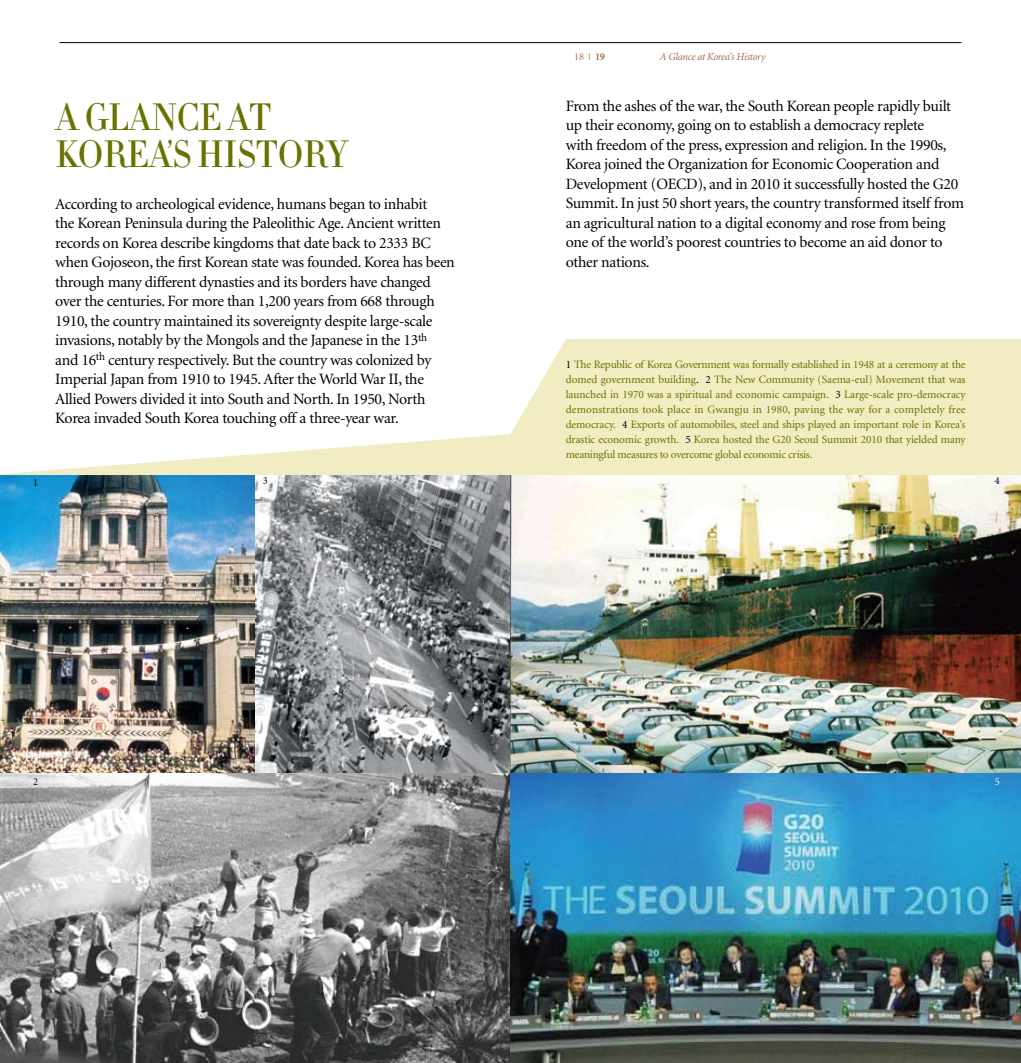
<style>
.page{position:relative;width:1021px;height:1063px;background:#fff}
.page>*{position:absolute;margin:0;border:0;box-sizing:border-box;transform-origin:0 0}
.t1{font:37.5px/37.5px "Didot HTF L06 Light";letter-spacing:-.02em;color:#697200}
.t2{font:15.75px/19.5px "Minion";letter-spacing:-.02em;color:#000}
.t3{font:11.25px/15px "Minion";letter-spacing:-.02em;color:#697200;text-align:justify}
.t4{font:italic 10.5px "Minion";letter-spacing:-.02em;color:#a8664d}
.t5{font:10.5px "Minion Display";color:#a8664d}
.t6{font:10.5px "Minion";color:#000}
.t7{font:10.5px "Minion";color:#fff}
.s1{font-family:"Minion"}
.s2{font-family:"Minion";font-weight:700}
.s3{color:#000}
</style>
<div class="page">
<svg style="left:0;top:339px;width:1020px;height:136px;fill:#f1ecc1"></svg>
<img style="left:0;top:475px;width:255px;height:299px">
<img style="left:255px;top:475px;width:255px;height:299px">
<img style="left:510px;top:475px;width:510px;height:299px">
<img style="left:0;top:774px;width:1020px;height:289px">
<hr style="left:60px;top:42px;width:901px;height:1px;background:#000">
<p class="t6" style="left:33px;top:478px;width:7px">1</p>
<h1 class="t1" style="left:55px;top:99px;width:295px">A GLANCE AT<br>KOREA’S HISTORY</h1>
<p class="t2" style="left:55px;top:194px;width:401px">According to archeological evidence, humans began to inhabit<br>the Korean Peninsula during the Paleolithic Age. Ancient written records on Korea describe kingdoms that date back to 2333 BC when Gojoseon, the first Korean state was founded. Korea has been through many different dynasties and its borders have changed over the centuries. For more than 1,200 years from 668 through 1910, the country maintained its sovereignty despite large-scale invasions, notably by the Mongols and the Japanese in the 13<sup>th<br></sup>and 16<sup>th</sup> century respectively. But the country was colonized by Imperial Japan from 1910 to 1945. After the World War II, the Allied Powers divided it into South and North. In 1950, North Korea invaded South Korea touching off a three-year war.</p>
<p class="t5" style="left:574px;top:51px;width:32px">18 <span class="s1">|</span> <span class="s2">19</span></p>
<p class="t4" style="left:659px;top:51px;width:107px">A Glance at Korea’s History</p>
<p class="t2" style="left:566px;top:97px;width:400px">From the ashes of the war, the South Korean people rapidly built up their economy, going on to establish a democracy replete<br>with freedom of the press, expression and religion. In the 1990s, Korea joined the Organization for Economic Cooperation and Development (OECD), and in 2010 it successfully hosted the G20<br>Summit. In just 50 short years, the country transformed itself from an agricultural nation to a digital economy and rose from being one of the world’s poorest countries to become an aid donor to other nations.</p>
<p class="t3" style="left:566px;top:358px;width:401px"><span class="s3">1</span> The Republic of Korea Government was formally established in 1948 at a ceremony at the domed government building<span class="s3">. 2</span> The New Community (Saema-eul) Movement that was launched in 1970 was a spiritual and economic campaign. <span class="s3">3</span> Large-scale pro-democracy demonstrations took place in Gwangju in 1980, paving the way for a completely free democracy. <span class="s3">4</span> Exports of automobiles, steel and ships played an important role in Korea’s drastic economic growth. <span class="s3">5</span> Korea hosted the G20 Seoul Summit 2010 that yielded many meaningful measures to overcome global economic crisis.</p>
<p class="t6" style="left:263px;top:475px;width:7px">3</p>
<p class="t6" style="left:994px;top:475px;width:7px">4</p>
<p class="t6" style="left:33px;top:776px;width:7px">2</p>
<p class="t7" style="left:994px;top:776px;width:7px">5</p>
</div>
